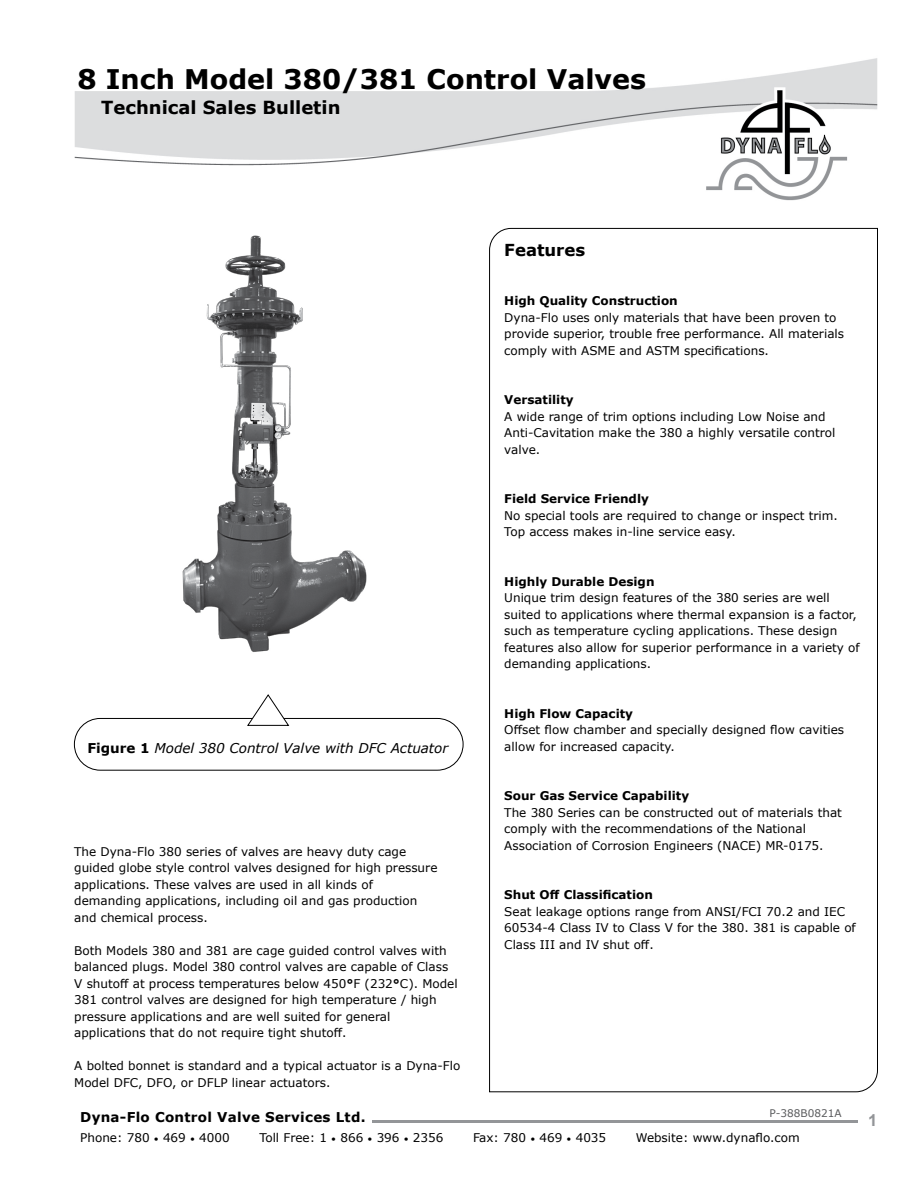
<style>
.page{position:relative;width:918px;height:1188px;background:#fff}
.page>*{position:absolute;margin:0;border:0;box-sizing:border-box;transform-origin:0 0}
.t1{font:700 27px "Verdana";color:#000}
.t2{font:700 18px "Verdana";color:#000}
.t3{font:700 16.5px "Verdana";color:#000}
.t4{font:700 16.5px "Arial";color:#939598}
.t5{font:italic 13.5px "Verdana";color:#000}
.t6{font:700 13.5px "Verdana";letter-spacing:.02em;color:#000}
.t7{font:12px/16.5px "Verdana";color:#000}
.t8{font:700 12px "Verdana";color:#000}
.t9{font:10.5px "Verdana";color:#5a5b5d}
.s1{font-weight:700;font-style:normal}
.s2{font-weight:700}
.s3{font-size:9px}
</style>
<div class="page">
<img style="left:74px;top:58px;width:804px;height:143px">
<hr style="left:372px;top:1120px;width:485px;height:2px;background:#939598">
<svg style="left:489px;top:228px;width:389px;height:864px"></svg>
<div style="left:74px;top:718px;width:389px;height:52px;border:1px solid #000;border-radius:26px"></div>
<svg style="left:247px;top:694px;width:42px;height:32px"></svg>
<img style="left:182px;top:235px;width:185px;height:417px">
<h1 class="t1" style="left:77px;top:60px;width:570px">8 Inch Model 380/381 Control Valves</h1>
<h2 class="t2" style="left:101px;top:95px;width:241px">Technical Sales Bulletin</h2>
<h3 class="t3" style="left:504px;top:238px;width:82px">Features</h3>
<p class="t8" style="left:504px;top:292px;width:175px">High Quality Construction</p>
<p class="t7" style="left:504px;top:309px;width:341px">Dyna-Flo uses only materials that have been proven to provide superior, trouble free performance. All materials comply with ASME and ASTM specifications.</p>
<p class="t8" style="left:504px;top:391px;width:71px">Versatility</p>
<p class="t7" style="left:504px;top:408px;width:333px">A wide range of trim options including Low Noise and<br>Anti-Cavitation make the 380 a highly versatile control valve.</p>
<p class="t5" style="left:87px;top:739px;width:362px"><span class="s1">Figure 1</span> Model 380 Control Valve with DFC Actuator</p>
<p class="t7" style="left:74px;top:843px;width:365px">The Dyna-Flo 380 series of valves are heavy duty cage guided globe style control valves designed for high pressure applications. These valves are used in all kinds of demanding applications, including oil and gas production and chemical process.</p>
<p class="t7" style="left:74px;top:942px;width:385px">Both Models 380 and 381 are cage guided control valves with balanced plugs. Model 380 control valves are capable of Class V shutoff at process temperatures below 450<span class="s2">°</span>F (232<span class="s2">°</span>C). Model 381 control valves are designed for high temperature / high pressure applications and are well suited for general applications that do not require tight shutoff.</p>
<p class="t7" style="left:74px;top:1058px;width:388px">A bolted bonnet is standard and a typical actuator is a Dyna-Flo<br>Model DFC, DFO, or DFLP linear actuators.</p>
<p class="t8" style="left:504px;top:490px;width:146px">Field Service Friendly</p>
<p class="t7" style="left:504px;top:507px;width:335px">No special tools are required to change or inspect trim.<br>Top access makes in-line service easy.</p>
<p class="t8" style="left:504px;top:573px;width:152px">Highly Durable Design</p>
<p class="t7" style="left:504px;top:589px;width:357px">Unique trim design features of the 380 series are well suited to applications where thermal expansion is a factor, such as temperature cycling applications. These design features also allow for superior performance in a variety of demanding applications.</p>
<p class="t8" style="left:504px;top:705px;width:130px">High Flow Capacity</p>
<p class="t7" style="left:504px;top:721px;width:341px">Offset flow chamber and specially designed flow cavities allow for increased capacity.</p>
<p class="t8" style="left:504px;top:787px;width:186px">Sour Gas Service Capability</p>
<p class="t7" style="left:504px;top:804px;width:339px">The 380 Series can be constructed out of materials that comply with the recommendations of the National<br>Association of Corrosion Engineers (NACE) MR-0175.</p>
<p class="t8" style="left:504px;top:886px;width:150px">Shut Off Classification</p>
<p class="t7" style="left:504px;top:903px;width:353px">Seat leakage options range from ANSI/FCI 70.2 and IEC<br>60534-4 Class IV to Class V for the 380. 381 is capable of<br>Class III and IV shut off.</p>
<p class="t9" style="left:770px;top:1106px;width:74px">P-388B0821A</p>
<p class="t6" style="left:80px;top:1108px;width:287px">Dyna-Flo Control Valve Services Ltd.</p>
<p class="t7" style="left:80px;top:1130px;width:151px">Phone: 780 <span class="s3">•</span> 469 <span class="s3">•</span> 4000</p>
<p class="t7" style="left:259px;top:1130px;width:186px">Toll Free: 1 <span class="s3">•</span> 866 <span class="s3">•</span> 396 <span class="s3">•</span> 2356</p>
<p class="t7" style="left:473px;top:1130px;width:135px">Fax: 780 <span class="s3">•</span> 469 <span class="s3">•</span> 4035</p>
<p class="t7" style="left:636px;top:1130px;width:165px">Website: www.dynaflo.com</p>
<h3 class="t4" style="left:868px;top:1108px;width:11px">1</h3>
</div>
